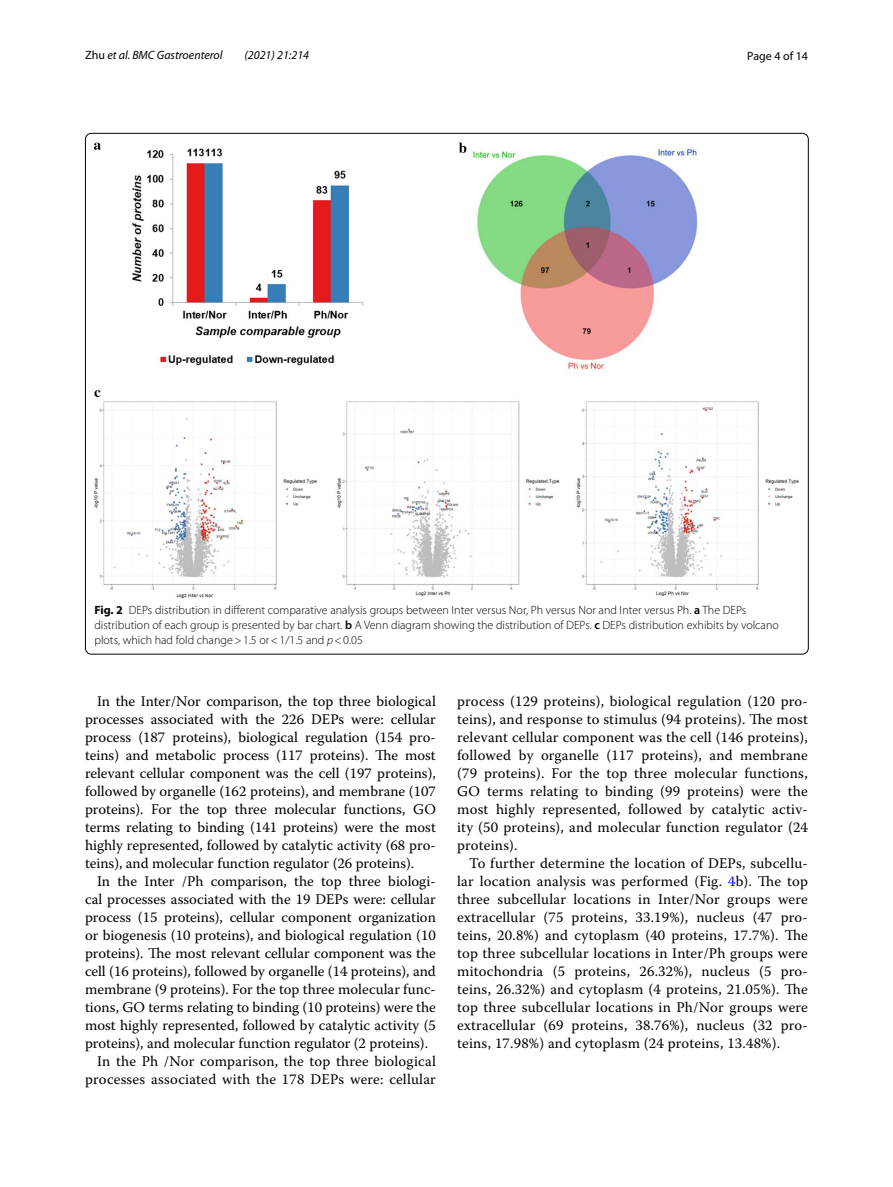
<style>
.page{position:relative;width:893px;height:1187px;background:#fff}
.page>*{position:absolute;margin:0;border:0;box-sizing:border-box;transform-origin:0 0}
.t1{font:14.7px/18px "Warnock Pro";color:#000;text-align:justify}
.t2{font:300 12px/15px "Myriad Pro";color:#000}
.t3{font:italic 12px "Myriad Pro";color:#000}
.t4{font:12px "Myriad Pro";color:#000}
.s1{font-style:normal}
.s2{font-weight:700}
.s3{font-weight:600}
.s4{font-style:italic}
.s5{color:#00f}
</style>
<div class="page">
<img style="left:94px;top:142px;width:705px;height:456px">
<p class="t3" style="left:85px;top:48px;width:139px"><span class="s1">Zhu</span> et al. BMC Gastroenterol</p>
<p class="t3" style="left:244px;top:48px;width:66px">(2021) 21:214</p>
<p class="t4" style="left:747px;top:48px;width:62px">Page 4 of 14</p>
<p class="t2" style="left:94px;top:602px;width:686px"><span class="s2">Fig. 2</span> DEPs distribution in different comparative analysis groups between Inter versus Nor, Ph versus Nor and Inter versus Ph. <span class="s3">a</span> The DEPs distribution of each group is presented by bar chart. <span class="s3">b</span> A Venn diagram showing the distribution of DEPs. <span class="s3">c</span> DEPs distribution exhibits by volcano plots, which had fold change&gt;1.5 or&lt;1/1.5 and <span class="s4">p</span>&lt;0.05</p>
<p class="t1" style="left:85px;top:691px;width:352px;text-indent:12px">In the Inter/Nor comparison, the top three biological processes associated with the 226 DEPs were: cellular process (187 proteins), biological regulation (154 pro&shy;teins) and metabolic process (117 proteins). The most relevant cellular component was the cell (197 proteins), followed by organelle (162 proteins), and membrane (107 proteins). For the top three molecular functions, GO terms relating to binding (141 proteins) were the most highly represented, followed by catalytic activity (68 pro&shy;teins), and molecular function regulator (26 proteins).</p>
<p class="t1" style="left:97px;top:871px;width:340px">In the Inter /Ph comparison, the top three biologi-</p>
<p class="t1" style="left:85px;top:889px;width:352px">cal processes associated with the 19 DEPs were: cellular</p>
<p class="t1" style="left:85px;top:907px;width:352px">process (15 proteins), cellular component organization</p>
<p class="t1" style="left:85px;top:925px;width:352px">or biogenesis (10 proteins), and biological regulation (10</p>
<p class="t1" style="left:85px;top:943px;width:352px">proteins). The most relevant cellular component was the</p>
<p class="t1" style="left:85px;top:961px;width:352px">cell (16 proteins), followed by organelle (14 proteins), and</p>
<p class="t1" style="left:85px;top:979px;width:352px">membrane (9 proteins). For the top three molecular func-</p>
<p class="t1" style="left:85px;top:997px;width:352px">tions, GO terms relating to binding (10 proteins) were the</p>
<p class="t1" style="left:85px;top:1015px;width:352px">most highly represented, followed by catalytic activity (5</p>
<p class="t1" style="left:85px;top:1033px;width:345px">proteins), and molecular function regulator (2 proteins).</p>
<p class="t1" style="left:97px;top:1051px;width:340px">In the Ph /Nor comparison, the top three biological</p>
<p class="t1" style="left:85px;top:1069px;width:352px">processes associated with the 178 DEPs were: cellular</p>
<p class="t1" style="left:457px;top:691px;width:352px">process (129 proteins), biological regulation (120 pro&shy;teins), and response to stimulus (94 proteins). The most relevant cellular component was the cell (146 proteins), followed by organelle (117 proteins), and membrane (79 proteins). For the top three molecular functions, GO terms relating to binding (99 proteins) were the most highly represented, followed by catalytic activ&shy;ity (50 proteins), and molecular function regulator (24 proteins).</p>
<p class="t1" style="left:457px;top:853px;width:352px;text-indent:12px">To further determine the location of DEPs, subcellu&shy;lar location analysis was performed (Fig. <span class="s5">4</span>b). The top three subcellular locations in Inter/Nor groups were extracellular (75 proteins, 33.19%), nucleus (47 pro&shy;teins, 20.8%) and cytoplasm (40 proteins, 17.7%). The top three subcellular locations in Inter/Ph groups were mitochondria (5 proteins, 26.32%), nucleus (5 pro&shy;teins, 26.32%) and cytoplasm (4 proteins, 21.05%). The top three subcellular locations in Ph/Nor groups were extracellular (69 proteins, 38.76%), nucleus (32 pro&shy;teins, 17.98%) and cytoplasm (24 proteins, 13.48%).</p>
</div>
